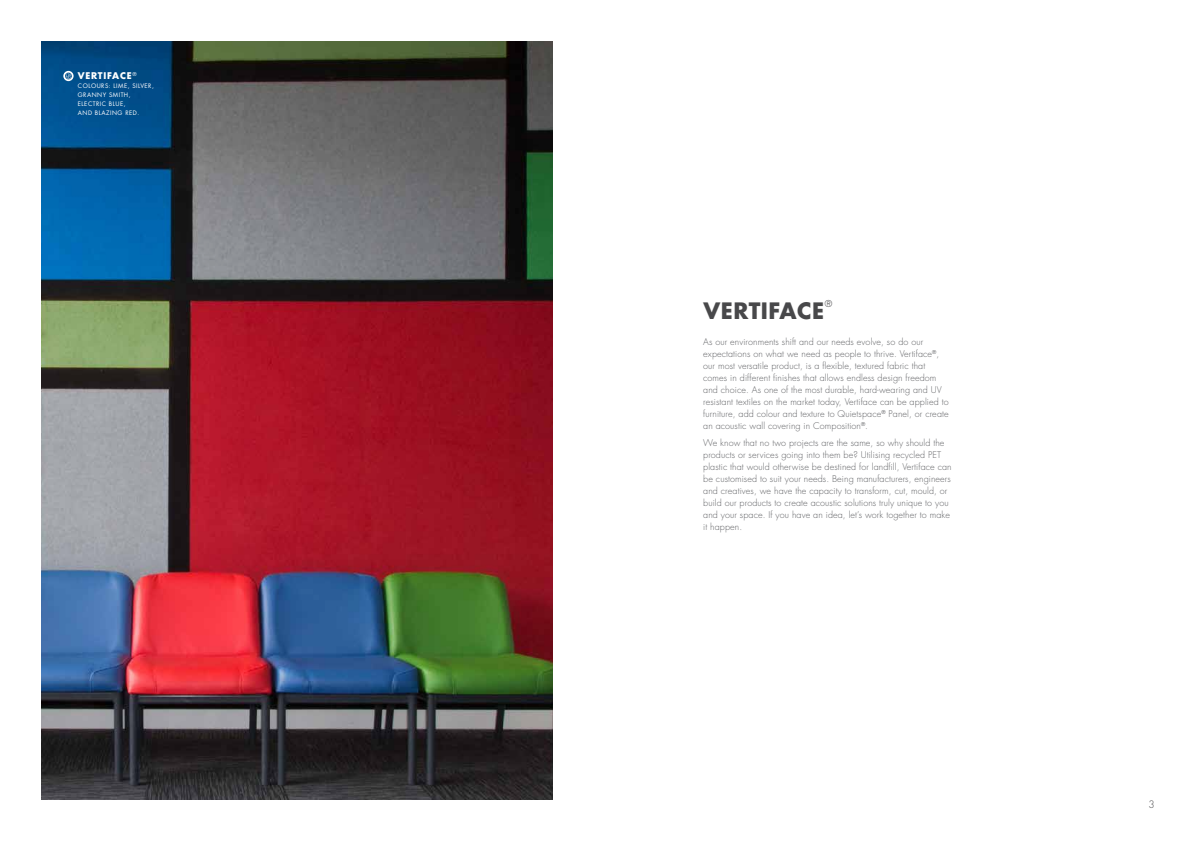
<style>
.page{position:relative;width:1191px;height:842px;background:#fff}
.page>*{position:absolute;margin:0;border:0;box-sizing:border-box;transform-origin:0 0}
.t1{font:700 22px "Futura Std";letter-spacing:.02em;color:#48484a}
.t2{font:300 10px "Futura Std";color:#48484a}
.t3{font:300 9.3px "Futura Std";color:#48484a}
.t4{font:300 9px/12px "Futura Std";letter-spacing:.01em;color:#616265}
.t5{font:700 9px "Futura Std";letter-spacing:.08em;color:#fff}
.t6{font:6px/8.8px "Futura Std";letter-spacing:.08em;color:#fff}
</style>
<div class="page">
<img style="left:41px;top:42px;width:512px;height:757px">
<svg style="left:63px;top:71px;width:11px;height:10px"></svg>
<p class="t5" style="left:78px;top:70px;width:60px">VERTIFACE<sup>®</sup></p>
<p class="t6" style="left:78px;top:82px;width:77px">COLOURS: LIME, SILVER,<br>GRANNY SMITH,<br>ELECTRIC BLUE,<br>AND BLAZING RED.</p>
<h1 class="t1" style="left:703px;top:296px;width:122px">VERTIFACE</h1>
<p class="t3" style="left:824px;top:298px;width:9px">®</p>
<p class="t4" style="left:703px;top:336px;width:247px">As our environments shift and our needs evolve, so do our expectations on what we need as people to thrive. Vertiface<sup>®</sup>, our most versatile product, is a flexible, textured fabric that comes in different finishes that allows endless design freedom and choice. As one of the most durable, hard-wearing and UV resistant textiles on the market today, Vertiface can be applied to furniture, add colour and texture to Quietspace<sup>®</sup> Panel, or create an acoustic wall covering in Composition<sup>®</sup>.</p>
<p class="t4" style="left:703px;top:436px;width:250px">We know that no two projects are the same, so why should the products or services going into them be? Utilising recycled PET plastic that would otherwise be destined for landfill, Vertiface can be customised to suit your needs. Being manufacturers, engineers and creatives, we have the capacity to transform, cut, mould, or build our products to create acoustic solutions truly unique to you and your space. If you have an idea, let’s work together to make it happen.</p>
<p class="t2" style="left:1148px;top:798px;width:8px">3</p>
</div>
